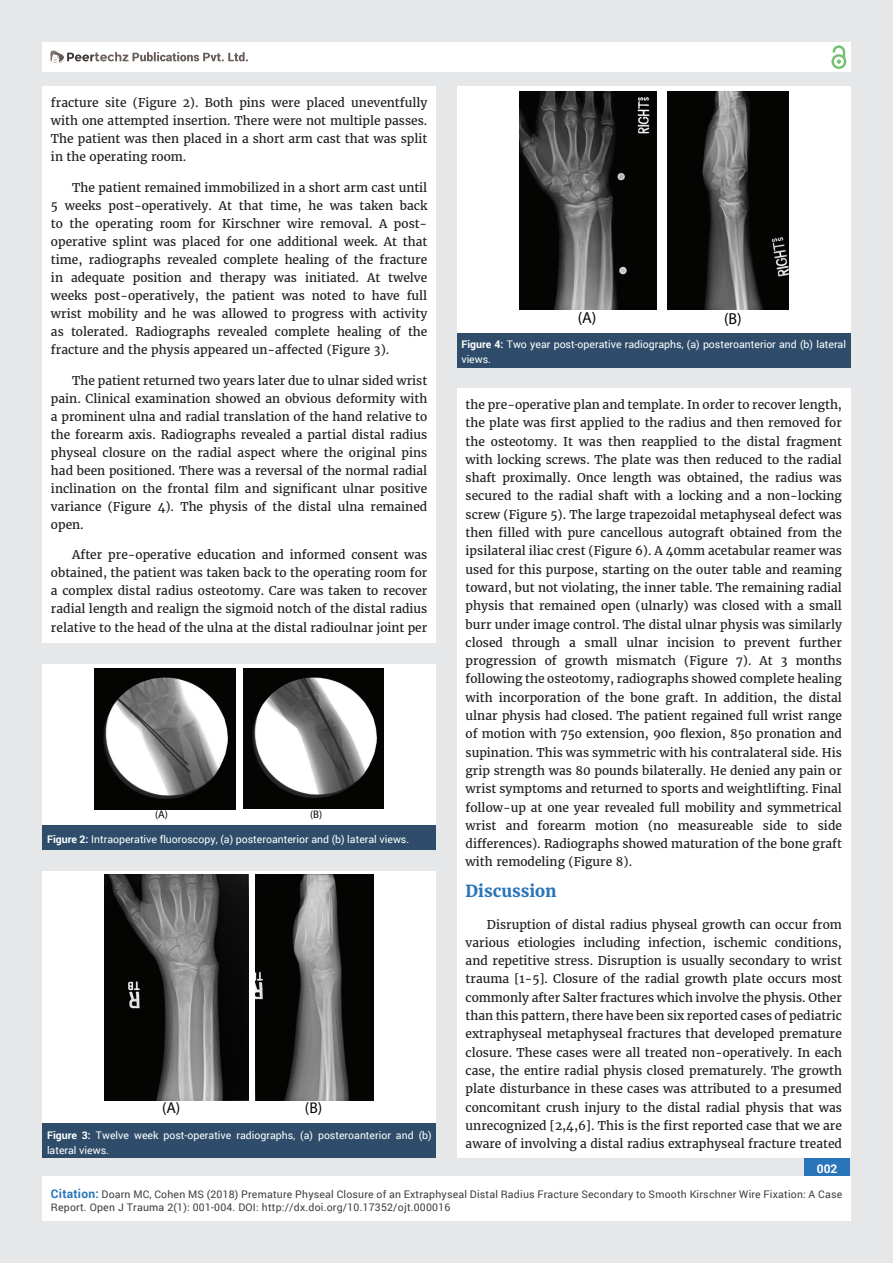
<style>
.page{position:relative;width:893px;height:1263px;background:#e6e7e9}
.page>*{position:absolute;margin:0;border:0;box-sizing:border-box;transform-origin:0 0}
.t1{font:700 16.5px "Merriweather";color:#2a75ba}
.t2{font:15.9px "Myriad Pro";color:#040503}
.t3{font:15.6px "Myriad Pro";color:#040503}
.t4{font:12px/18.3px "Merriweather";color:#231f20;text-align:justify}
.t5{font:700 12px "Roboto";color:#fff}
.t6{font:10.95px "Myriad Pro";color:#040503}
.t7{font:10.5px/15px "Roboto";color:#fff}
.t8{font:10.5px/13.5px "Roboto";letter-spacing:.02em;color:#3e3e3f}
.s1{font-weight:700}
.s2{font-weight:700;font-size:12px;color:#2a75ba}
</style>
<div class="page">
<div style="left:42px;top:43px;width:808px;height:29px;background:#fff"></div>
<div style="left:831px;top:54px;width:15px;height:15px;border:2px solid #72c272;border-radius:50%"></div>
<svg style="left:831px;top:45px;width:15px;height:19px"></svg>
<div style="left:804px;top:1157px;width:46px;height:43px;background:#2a75ba"></div>
<svg style="left:49px;top:50px;width:199px;height:14px"></svg>
<div style="left:42px;top:1176px;width:809px;height:44px;background:#fff"></div>
<div style="left:42px;top:87px;width:394px;height:556px;background:#fff"></div>
<div style="left:457px;top:389px;width:393px;height:769px;background:#fff"></div>
<div style="left:43px;top:664px;width:393px;height:161px;background:#fff"></div>
<div style="left:43px;top:825px;width:393px;height:24px;background:#2f4d6a"></div>
<img style="left:95px;top:669px;width:140px;height:140px">
<img style="left:244px;top:669px;width:140px;height:140px">
<div style="left:43px;top:871px;width:393px;height:252px;background:#fff"></div>
<div style="left:43px;top:1123px;width:393px;height:35px;background:#2f4d6a"></div>
<img style="left:105px;top:875px;width:144px;height:226px">
<img style="left:255px;top:875px;width:119px;height:226px">
<div style="left:457px;top:87px;width:393px;height:246px;background:#fff"></div>
<div style="left:457px;top:333px;width:393px;height:34px;background:#2f4d6a"></div>
<img style="left:519px;top:91px;width:137px;height:219px">
<img style="left:667px;top:91px;width:121px;height:219px">
<p class="t4" style="left:51px;top:94px;width:378px">fracture site (Figure 2). Both pins were placed uneventfully with one attempted insertion. There were not multiple passes.<br>The patient was then placed in a short arm cast that was split in the operating room.</p>
<p class="t4" style="left:51px;top:179px;width:378px;text-indent:21px">The patient remained immobilized in a short arm cast until 5 weeks post-operatively. At that time, he was taken back to the operating room for Kirschner wire removal. A post&shy;operative splint was placed for one additional week. At that time, radiographs revealed complete healing of the fracture in adequate position and therapy was initiated. At twelve weeks post-operatively, the patient was noted to have full wrist mobility and he was allowed to progress with activity as tolerated. Radiographs revealed complete healing of the fracture and the physis appeared un-affected (Figure 3).</p>
<p class="t4" style="left:51px;top:371px;width:378px;text-indent:21px">The patient returned two years later due to ulnar sided wrist pain. Clinical examination showed an obvious deformity with a prominent ulna and radial translation of the hand relative to the forearm axis. Radiographs revealed a partial distal radius physeal closure on the radial aspect where the original pins had been positioned. There was a reversal of the normal radial inclination on the frontal film and significant ulnar positive variance (Figure 4). The physis of the distal ulna remained open.</p>
<p class="t4" style="left:51px;top:546px;width:378px;text-indent:21px">After pre-operative education and informed consent was obtained, the patient was taken back to the operating room for a complex distal radius osteotomy. Care was taken to recover radial length and realign the sigmoid notch of the distal radius relative to the head of the ulna at the distal radioulnar joint per</p>
<p class="t6" style="left:155px;top:808px;width:14px">(A)</p>
<p class="t6" style="left:310px;top:808px;width:14px">(B)</p>
<p class="t7" style="left:47px;top:831px;width:364px"><span class="s1">Figure 2:</span> Intraoperative fluoroscopy, (a) posteroanterior and (b) lateral views.</p>
<h3 class="t3" style="left:162px;top:1098px;width:20px">(A)</h3>
<h3 class="t3" style="left:305px;top:1099px;width:19px">(B)</h3>
<p class="t7" style="left:47px;top:1127px;width:386px"><span class="s1">Figure 3:</span> Twelve week post-operative radiographs, (a) posteroanterior and (b) lateral views.</p>
<h2 class="t2" style="left:578px;top:309px;width:20px">(A)</h2>
<h2 class="t2" style="left:724px;top:309px;width:19px">(B)</h2>
<p class="t7" style="left:461px;top:337px;width:386px"><span class="s1">Figure 4:</span> Two year post-operative radiographs, (a) posteroanterior and (b) lateral views.</p>
<p class="t4" style="left:466px;top:396px;width:378px">the pre-operative plan and template. In order to recover length, the plate was first applied to the radius and then removed for the osteotomy. It was then reapplied to the distal fragment with locking screws. The plate was then reduced to the radial shaft proximally. Once length was obtained, the radius was secured to the radial shaft with a locking and a non-locking screw (Figure 5). The large trapezoidal metaphyseal defect was then filled with pure cancellous autograft obtained from the ipsilateral iliac crest (Figure 6). A 40mm acetabular reamer was used for this purpose, starting on the outer table and reaming toward, but not violating, the inner table. The remaining radial physis that remained open (ulnarly) was closed with a small burr under image control. The distal ulnar physis was similarly closed through a small ulnar incision to prevent further progression of growth mismatch (Figure 7). At 3 months following the osteotomy, radiographs showed complete healing with incorporation of the bone graft. In addition, the distal ulnar physis had closed. The patient regained full wrist range of motion with 75o extension, 90o flexion, 85o pronation and supination. This was symmetric with his contralateral side. His grip strength was 80 pounds bilaterally. He denied any pain or wrist symptoms and returned to sports and weightlifting. Final follow-up at one year revealed full mobility and symmetrical wrist and forearm motion (no measureable side to side differences). Radiographs showed maturation of the bone graft with remodeling (Figure 8).</p>
<h1 class="t1" style="left:466px;top:881px;width:93px">Discussion</h1>
<p class="t4" style="left:466px;top:915px;width:378px;text-indent:21px">Disruption of distal radius physeal growth can occur from various etiologies including infection, ischemic conditions, and repetitive stress. Disruption is usually secondary to wrist trauma [1-5]. Closure of the radial growth plate occurs most commonly after Salter fractures which involve the physis. Other than this pattern, there have been six reported cases of pediatric extraphyseal metaphyseal fractures that developed premature closure. These cases were all treated non-operatively. In each case, the entire radial physis closed prematurely. The growth plate disturbance in these cases was attributed to a presumed concomitant crush injury to the distal radial physis that was unrecognized [2,4,6]. This is the first reported case that we are aware of involving a distal radius extraphyseal fracture treated</p>
<p class="t5" style="left:817px;top:1161px;width:22px">002</p>
<p class="t8" style="left:51px;top:1187px;width:793px"><span class="s2">Citation:</span> Doarn MC, Cohen MS (2018) Premature Physeal Closure of an Extraphyseal Distal Radius Fracture Secondary to Smooth Kirschner Wire Fixation: A Case<br>Report. Open J Trauma 2(1): 001-004. DOI: http://dx.doi.org/10.17352/ojt.000016</p>
</div>
